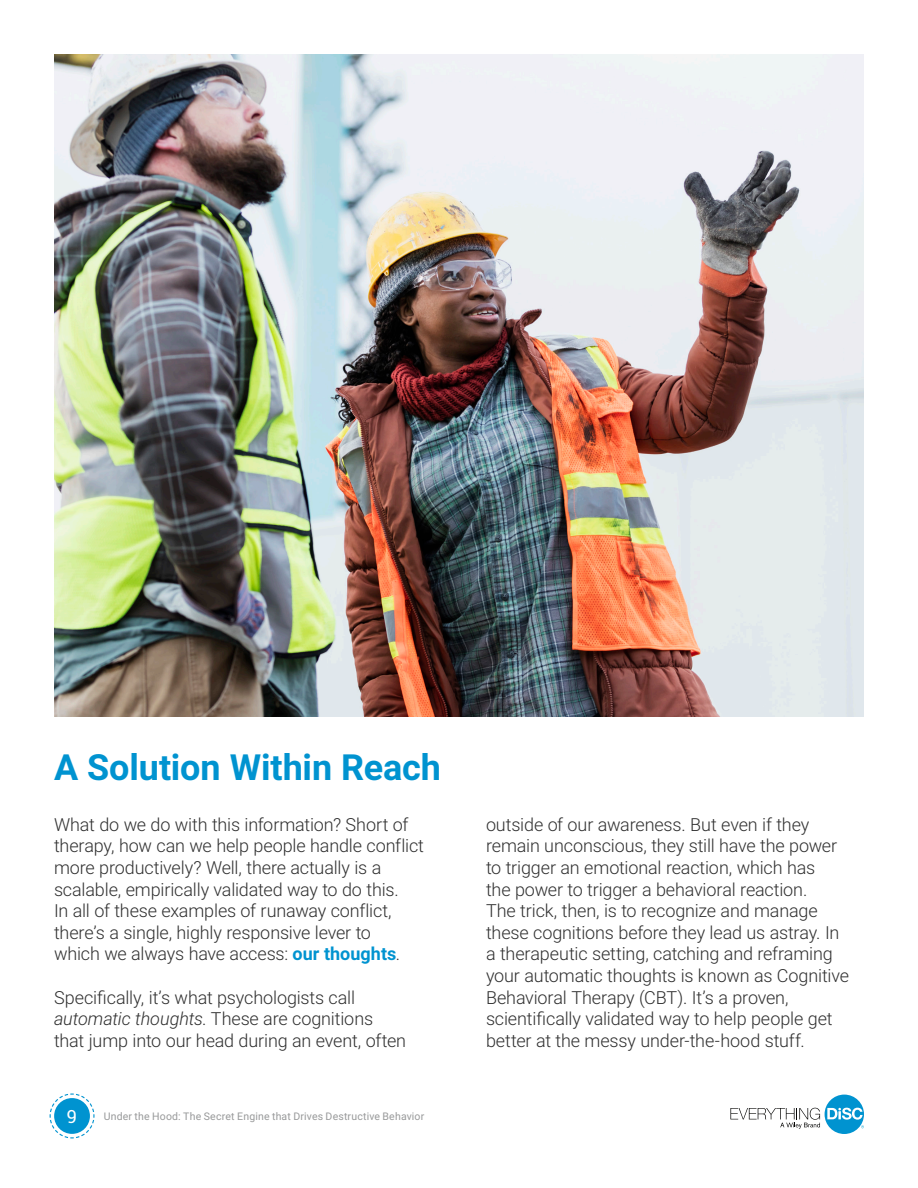
<style>
.page{position:relative;width:918px;height:1188px;background:#fff}
.page>*{position:absolute;margin:0;border:0;box-sizing:border-box;transform-origin:0 0}
.t1{font:700 36px "Roboto";letter-spacing:-.005em;color:#0093d0}
.t2{font:300 18px/21.6px "Roboto";letter-spacing:-.01em;color:#303030}
.t3{font:18px "Roboto Slab";color:#fff}
.t4{font:10.5px "Roboto";letter-spacing:.015em;color:#98999a}
.s1{font-weight:700;color:#0093d0}
.s2{font-style:italic}
</style>
<div class="page">
<svg style="left:730px;top:1095px;width:134px;height:39px"></svg>
<svg style="left:49px;top:1093px;width:46px;height:46px"></svg>
<img style="left:54px;top:54px;width:810px;height:663px">
<p class="t1" style="left:54px;top:742px;width:389px">A Solution Within Reach</p>
<p class="t2" style="left:54px;top:813px;width:371px">What do we do with this information? Short of therapy, how can we help people handle conflict more productively? Well, there actually is a scalable, empirically validated way to do this.<br>In all of these examples of runaway conflict, there’s a single, highly responsive lever to<br>which we always have access: <span class="s1">our thoughts</span>.</p>
<p class="t2" style="left:54px;top:986px;width:354px">Specifically, it’s what psychologists call <span class="s2">automatic thoughts</span>. These are cognitions that jump into our head during an event, often</p>
<p class="t3" style="left:67px;top:1104px;width:12px">9</p>
<p class="t4" style="left:104px;top:1109px;width:322px">Under the Hood: The Secret Engine that Drives Destructive Behavior</p>
<p class="t2" style="left:486px;top:813px;width:365px">outside of our awareness. But even if they remain unconscious, they still have the power to trigger an emotional reaction, which has<br>the power to trigger a behavioral reaction.<br>The trick, then, is to recognize and manage these cognitions before they lead us astray. In a therapeutic setting, catching and reframing your automatic thoughts is known as Cognitive Behavioral Therapy (CBT). It’s a proven, scientifically validated way to help people get better at the messy under-the-hood stuff.</p>
</div>
